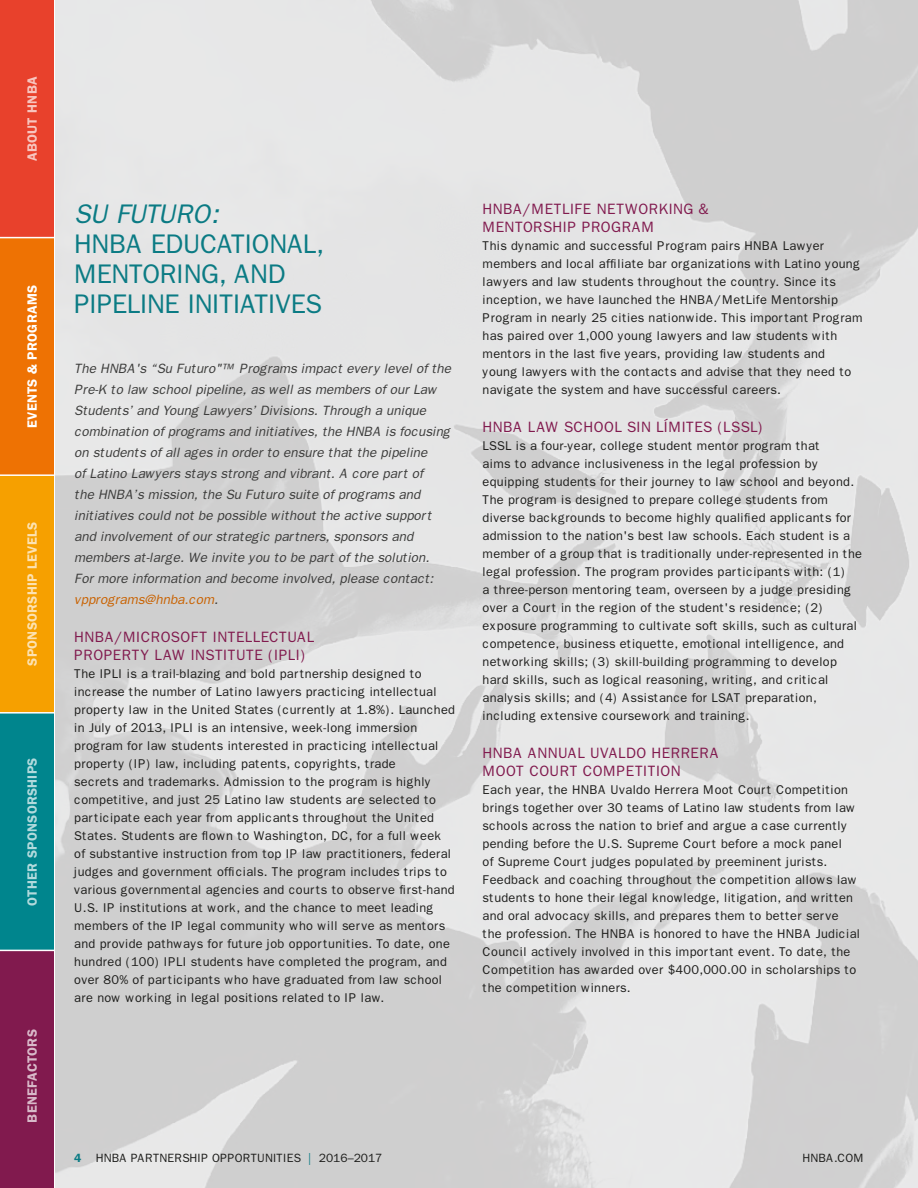
<style>
.page{position:relative;width:918px;height:1188px;background:#fff}
.page>*{position:absolute;margin:0;border:0;box-sizing:border-box;transform-origin:0 0}
._1{font:27px/30px "Franklin Gothic";letter-spacing:-.035em;color:#0b7b84}
._3{font:15px/18px "Franklin Gothic";letter-spacing:.01em;color:#811a4e}
.Intro{font:italic 13.5px/21px "Franklin Gothic";color:#3c3c3b}
.t1{font:600 13.5px "Franklin Gothic";letter-spacing:.02em;color:#fff}
.T{font:12.75px/18px "Franklin Gothic";letter-spacing:.02em;color:#1d1d1b}
.T-2{font:12px "Franklin Gothic";color:#1d1d1b}
.s1{font-style:italic}
.s2{color:#c96201}
.s3{font-weight:600;color:#0b7b84}
.s4{color:#0b7b84}
</style>
<div class="page">
<div style="left:0;top:713px;width:54px;height:237px;background:#00858d"></div>
<div style="left:0;top:950px;width:54px;height:238px;background:#811a4e"></div>
<div style="left:0;top:475px;width:54px;height:238px;background:#f6a000"></div>
<div style="left:0;top:238px;width:54px;height:237px;background:#ee7203"></div>
<div style="left:0;top:0;width:54px;height:238px;background:#e8412c"></div>
<hr style="left:0;top:950px;width:56px;height:1px;background:#fff">
<hr style="left:0;top:712px;width:56px;height:2px;background:#fff">
<hr style="left:0;top:474px;width:56px;height:2px;background:#fff">
<hr style="left:0;top:237px;width:56px;height:1px;background:#fff">
<img style="left:56px;top:0;width:862px;height:1188px">
<p class="t1" style="left:24px;top:161px;width:86px;rotate:-90deg">ABOUT HNBA</p>
<p class="t1" style="left:24px;top:428px;width:144px;rotate:-90deg">EVENTS &amp; PROGRAMS</p>
<p class="t1" style="left:24px;top:666px;width:145px;rotate:-90deg">SPONSORSHIP LEVELS</p>
<p class="t1" style="left:24px;top:906px;width:150px;rotate:-90deg">OTHER SPONSORSHIPS</p>
<p class="t1" style="left:24px;top:1123px;width:95px;rotate:-90deg">BENEFACTORS</p>
<p class="_1" style="left:74px;top:199px;width:251px"><span class="s1">SU FUTURO:<br></span>HNBA EDUCATIONAL,<br>MENTORING, AND<br>PIPELINE INITIATIVES</p>
<p class="Intro" style="left:74px;top:358px;width:378px">The HNBA's “Su Futuro"™ Programs impact every level of the Pre-K to law school pipeline, as well as members of our Law Students’ and Young Lawyers’ Divisions. Through a unique combination of programs and initiatives, the HNBA is focusing on students of all ages in order to ensure that the pipeline<br>of Latino Lawyers stays strong and vibrant. A core part of<br>the HNBA’s mission, the Su Futuro suite of programs and initiatives could not be possible without the active support and involvement of our strategic partners, sponsors and members at-large. We invite you to be part of the solution.<br>For more information and become involved, please contact: <span class="s2">vpprograms@hnba.com</span>.</p>
<p class="_3" style="left:74px;top:628px;width:242px">HNBA/MICROSOFT INTELLECTUAL<br>PROPERTY LAW INSTITUTE (IPLI)</p>
<p class="T" style="left:74px;top:665px;width:382px">The IPLI is a trail-blazing and bold partnership designed to increase the number of Latino lawyers practicing intellectual property law in the United States (currently at 1.8%). Launched in July of 2013, IPLI is an intensive, week-long immersion program for law students interested in practicing intellectual property (IP) law, including patents, copyrights, trade<br>secrets and trademarks. Admission to the program is highly competitive, and just 25 Latino law students are selected to participate each year from applicants throughout the United States. Students are flown to Washington, DC, for a full week of substantive instruction from top IP law practitioners, federal judges and government officials. The program includes trips to various governmental agencies and courts to observe first-hand U.S. IP institutions at work, and the chance to meet leading members of the IP legal community who will serve as mentors and provide pathways for future job opportunities. To date, one hundred (100) IPLI students have completed the program, and over 80% of participants who have graduated from law school are now working in legal positions related to IP law.</p>
<p class="_3" style="left:483px;top:200px;width:228px">HNBA/METLIFE NETWORKING &amp;<br>MENTORSHIP PROGRAM</p>
<p class="T" style="left:483px;top:237px;width:381px">This dynamic and successful Program pairs HNBA Lawyer members and local affiliate bar organizations with Latino young lawyers and law students throughout the country. Since its inception, we have launched the HNBA/MetLife Mentorship Program in nearly 25 cities nationwide. This important Program has paired over 1,000 young lawyers and law students with mentors in the last five years, providing law students and young lawyers with the contacts and advise that they need to navigate the system and have successful careers.</p>
<p class="_3" style="left:483px;top:418px;width:282px">HNBA LAW SCHOOL SIN LÍMITES (LSSL)</p>
<p class="T" style="left:483px;top:437px;width:381px">LSSL is a four-year, college student mentor program that<br>aims to advance inclusiveness in the legal profession by equipping students for their journey to law school and beyond.<br>The program is designed to prepare college students from diverse backgrounds to become highly qualified applicants for admission to the nation's best law schools. Each student is a member of a group that is traditionally under-represented in the legal profession. The program provides participants with: (1)<br>a three-person mentoring team, overseen by a judge presiding over a Court in the region of the student's residence; (2) exposure programming to cultivate soft skills, such as cultural competence, business etiquette, emotional intelligence, and networking skills; (3) skill-building programming to develop hard skills, such as logical reasoning, writing, and critical analysis skills; and (4) Assistance for LSAT preparation, including extensive coursework and training.</p>
<p class="_3" style="left:483px;top:744px;width:238px">HNBA ANNUAL UVALDO HERRERA<br>MOOT COURT COMPETITION</p>
<p class="T" style="left:483px;top:781px;width:379px">Each year, the HNBA Uvaldo Herrera Moot Court Competition brings together over 30 teams of Latino law students from law schools across the nation to brief and argue a case currently pending before the U.S. Supreme Court before a mock panel<br>of Supreme Court judges populated by preeminent jurists.<br>Feedback and coaching throughout the competition allows law students to hone their legal knowledge, litigation, and written and oral advocacy skills, and prepares them to better serve the profession. The HNBA is honored to have the HNBA Judicial Council actively involved in this important event. To date, the Competition has awarded over $400,000.00 in scholarships to the competition winners.</p>
<p class="T-2" style="left:74px;top:1151px;width:310px"><span class="s3">4</span> HNBA PARTNERSHIP OPPORTUNITIES <span class="s4">|</span> 2016–2017</p>
<p class="T-2" style="left:803px;top:1151px;width:63px">HNBA.COM</p>
</div>
